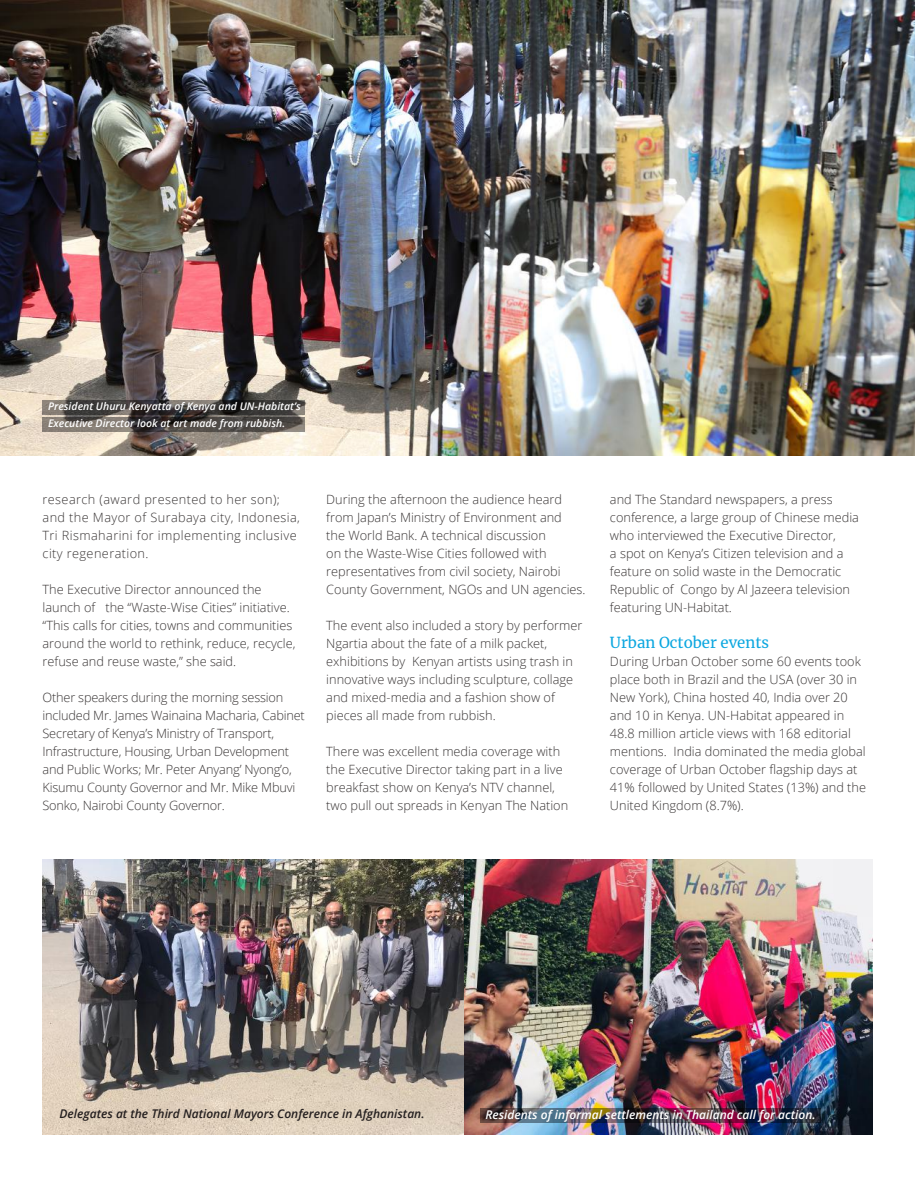
<style>
.page{position:relative;width:915px;height:1191px;background:#fff}
.page>*{position:absolute;margin:0;border:0;box-sizing:border-box;transform-origin:0 0}
.t1{font:15px "Merriweather";color:#0ca7e0}
.t2{font:300 12.75px/18px "Open Sans";color:#393535}
.t3{font:300 12.75px/18px "Open Sans";letter-spacing:.03em;color:#393535}
.t4{font:italic 600 12px "Open Sans";color:#241f1f}
.t5{font:italic 600 12px "Open Sans";color:#fff}
.t6{font:italic 600 10.5px/16.5px "Open Sans";color:#fff}
</style>
<div class="page">
<img style="left:43px;top:860px;width:829px;height:274px">
<img style="left:0;top:0;width:914px;height:455px">
<svg style="left:43px;top:400px;width:261px;height:15px;background:#43403e"></svg>
<svg style="left:43px;top:417px;width:261px;height:15px;background:#59534e"></svg>
<img style="left:480px;top:1108px;width:341px;height:15px">
<p class="t6" style="left:48px;top:398px;width:254px">President Uhuru Kenyatta of Kenya and UN-Habitat’s<br>Executive Director look at art made from rubbish.</p>
<p class="t3" style="left:43px;top:490px;width:259px">research (award presented to her son); and the Mayor of Surabaya city, Indonesia, Tri Rismaharini for implementing inclusive city regeneration.</p>
<p class="t2" style="left:43px;top:580px;width:254px">The Executive Director announced the launch of the “Waste-Wise Cities” initiative. “This calls for cities, towns and communities around the world to rethink, reduce, recycle, refuse and reuse waste,” she said.</p>
<p class="t2" style="left:43px;top:688px;width:264px">Other speakers during the morning session included Mr. James Wainaina Macharia, Cabinet Secretary of Kenya’s Ministry of Transport, Infrastructure, Housing, Urban Development and Public Works; Mr. Peter Anyang’ Nyong’o, Kisumu County Governor and Mr. Mike Mbuvi Sonko, Nairobi County Governor.</p>
<p class="t2" style="left:326px;top:490px;width:261px">During the afternoon the audience heard from Japan’s Ministry of Environment and<br>the World Bank. A technical discussion<br>on the Waste-Wise Cities followed with representatives from civil society, Nairobi County Government, NGOs and UN agencies.</p>
<p class="t2" style="left:326px;top:616px;width:257px">The event also included a story by performer Ngartia about the fate of a milk packet, exhibitions by Kenyan artists using trash in innovative ways including sculpture, collage and mixed-media and a fashion show of pieces all made from rubbish.</p>
<p class="t2" style="left:326px;top:742px;width:243px">There was excellent media coverage with the Executive Director taking part in a live breakfast show on Kenya’s NTV channel, two pull out spreads in Kenyan The Nation</p>
<p class="t2" style="left:609px;top:490px;width:250px">and The Standard newspapers, a press conference, a large group of Chinese media who interviewed the Executive Director,<br>a spot on Kenya’s Citizen television and a feature on solid waste in the Democratic Republic of Congo by Al Jazeera television featuring UN-Habitat.</p>
<p class="t1" style="left:609px;top:632px;width:160px">Urban October events</p>
<p class="t2" style="left:609px;top:652px;width:257px">During Urban October some 60 events took place both in Brazil and the USA (over 30 in New York), China hosted 40, India over 20 and 10 in Kenya. UN-Habitat appeared in 48.8 million article views with 168 editorial mentions. India dominated the media global coverage of Urban October flagship days at 41% followed by United States (13%) and the United Kingdom (8.7%).</p>
<p class="t4" style="left:60px;top:1105px;width:366px">Delegates at the Third National Mayors Conference in Afghanistan.</p>
<p class="t5" style="left:485px;top:1106px;width:332px">Residents of informal settlements in Thailand call for action.</p>
</div>
